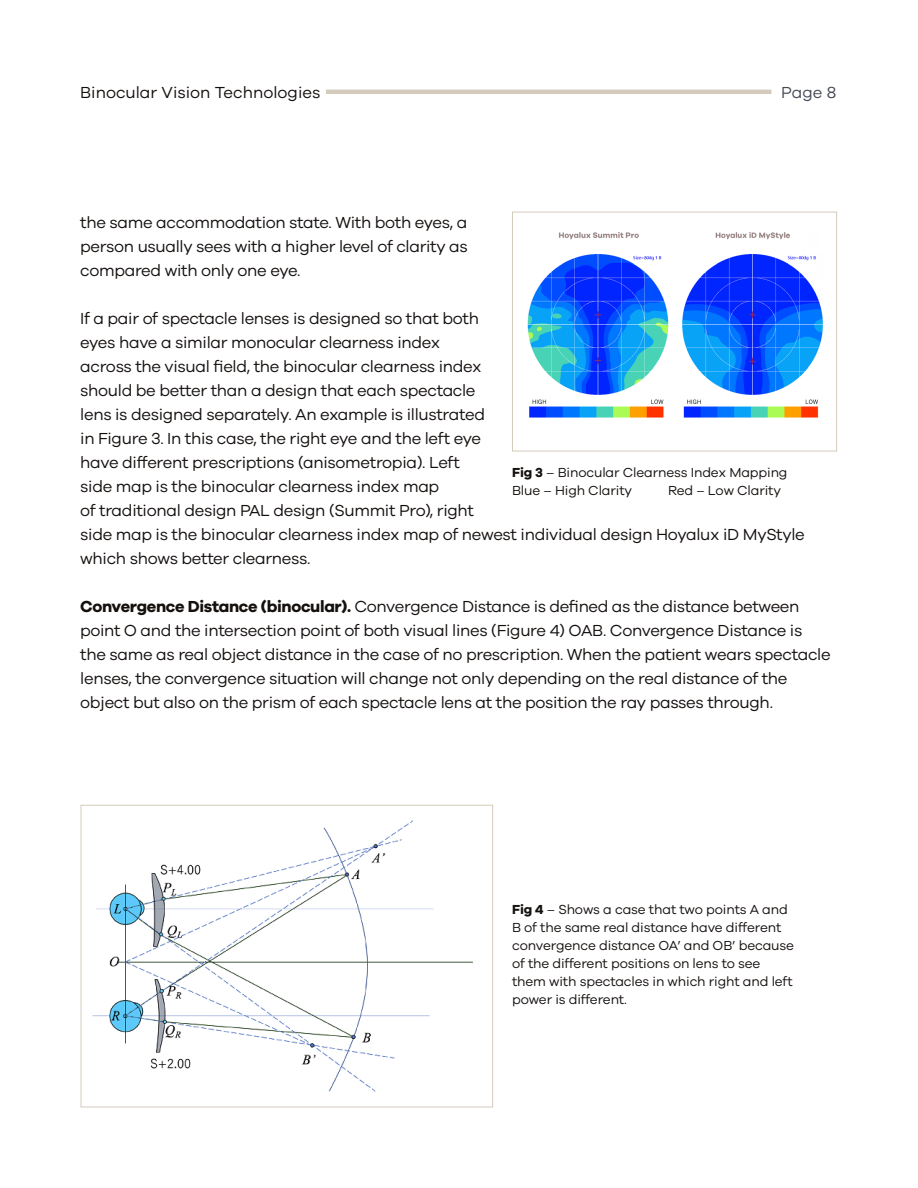
<style>
.page{position:relative;width:918px;height:1188px;background:#fff}
.page>*{position:absolute;margin:0;border:0;box-sizing:border-box;transform-origin:0 0}
.t1{font:16.5px/24px "Galano Grotesque";letter-spacing:-.02em;color:#14100e}
.t2{font:16.5px "Galano Grotesque";color:#14100e}
.t3{font:16.5px "Galano Grotesque";color:#474b57}
.t4{font:13.5px/18px "Galano Grotesque";letter-spacing:-.01em;color:#14100e}
.s1{font-weight:700}
</style>
<div class="page">
<img style="left:527px;top:232px;width:296px;height:186px">
<div style="left:512px;top:212px;width:325px;height:239px;border:1px solid #d4cbbc"></div>
<img style="left:91px;top:804px;width:400px;height:288px">
<hr style="left:326px;top:90px;width:445px;height:4px;background:#d4cbbc">
<p class="t2" style="left:80px;top:82px;width:242px">Binocular Vision Technologies</p>
<p class="t3" style="left:781px;top:82px;width:57px">Page 8</p>
<p class="t1" style="left:80px;top:209px;width:389px;text-align:justify">the same accommodation state. With both eyes, a person usually sees with a higher level of clarity as compared with only one eye.</p>
<p class="t1" style="left:80px;top:305px;width:726px">If a pair of spectacle lenses is designed so that both<br>eyes have a similar monocular clearness index<br>across the visual field, the binocular clearness index<br>should be better than a design that each spectacle<br>lens is designed separately. An example is illustrated<br>in Figure 3. In this case, the right eye and the left eye<br>have different prescriptions (anisometropia). Left<br>side map is the binocular clearness index map<br>of traditional design PAL design (Summit Pro), right<br>side map is the binocular clearness index map of newest individual design Hoyalux iD MyStyle which shows better clearness.</p>
<p class="t1" style="left:80px;top:594px;width:752px"><span class="s1">Convergence Distance (binocular).</span> Convergence Distance is defined as the distance between point O and the intersection point of both visual lines (Figure 4) OAB. Convergence Distance is the same as real object distance in the case of no prescription. When the patient wears spectacle lenses, the convergence situation will change not only depending on the real distance of the object but also on the prism of each spectacle lens at the position the ray passes through.</p>
<p class="t4" style="left:512px;top:463px;width:277px"><span class="s1">Fig 3</span> – Binocular Clearness Index Mapping<br>Blue – High Clarity</p>
<p class="t4" style="left:668px;top:481px;width:115px">Red – Low Clarity</p>
<p class="t4" style="left:512px;top:900px;width:283px"><span class="s1">Fig 4</span> – Shows a case that two points A and B of the same real distance have different convergence distance OA’ and OB’ because of the different positions on lens to see them with spectacles in which right and left power is different.</p>
</div>
